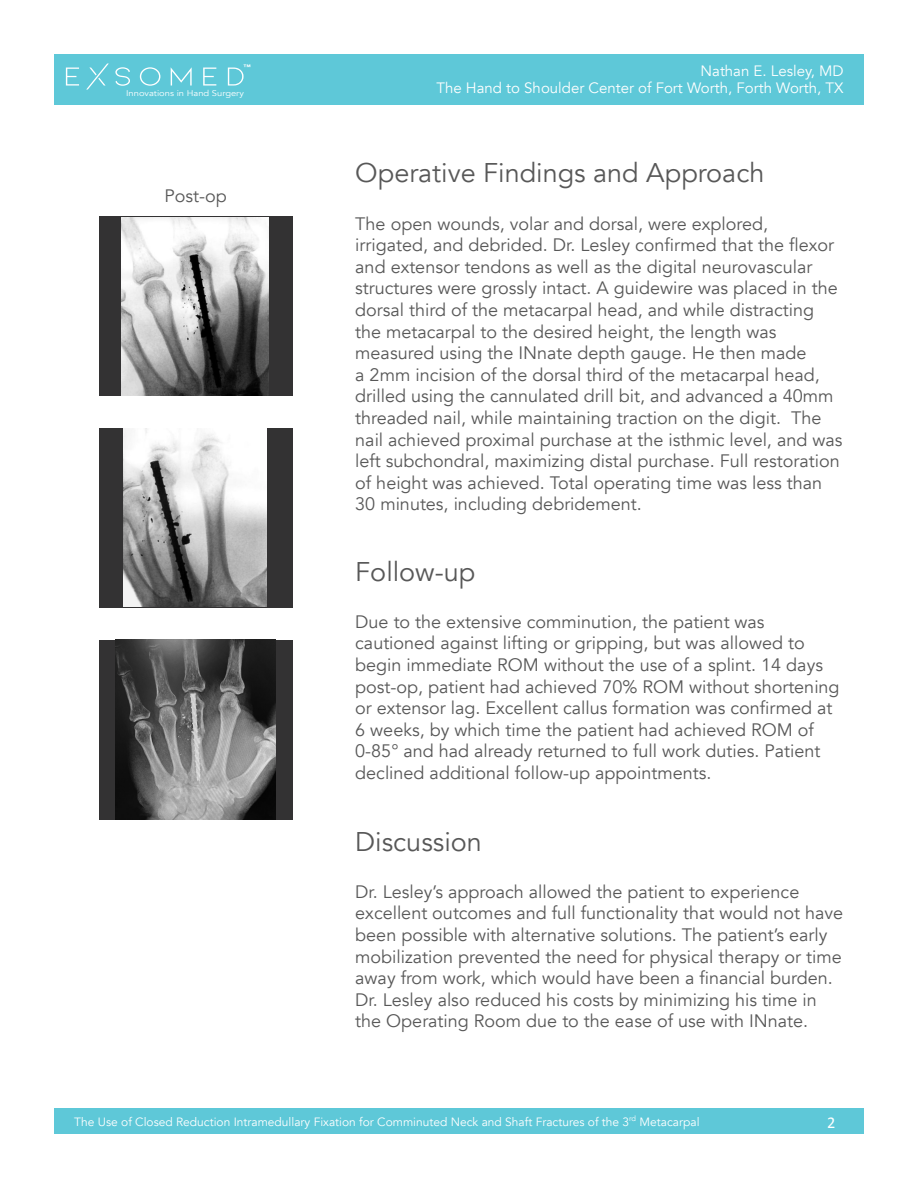
<style>
.page{position:relative;width:918px;height:1188px;background:#fff}
.page>*{position:absolute;margin:0;border:0;box-sizing:border-box;transform-origin:0 0}
.t1{font:27px "Avenir";color:#585858}
.t2{font:18px/21.6px "Avenir";color:#585858}
.Toc_heading{font:16.5px "Calibri";color:#fff}
.t3{font:15px "Avenir";color:#fff}
.t4{font:12px "Avenir";color:#fff}
.t5{font:8.25px "Avenir";color:#fff;scale:1.13 1}
.t6{font:800 6.45px "Avenir";color:#fff;scale:1.13 1}
</style>
<div class="page">
<div style="left:54px;top:54px;width:810px;height:51px;background:#5ec8d8"></div>
<div style="left:54px;top:1109px;width:810px;height:25px;background:#5ec8d8"></div>
<svg style="left:140px;top:67px;width:20px;height:19px"></svg>
<svg style="left:115px;top:67px;width:15px;height:19px"></svg>
<svg style="left:86px;top:64px;width:23px;height:26px"></svg>
<svg style="left:66px;top:68px;width:13px;height:18px"></svg>
<svg style="left:228px;top:68px;width:16px;height:18px"></svg>
<svg style="left:203px;top:68px;width:13px;height:18px"></svg>
<svg style="left:171px;top:67px;width:21px;height:19px"></svg>
<div style="left:99px;top:216px;width:193px;height:180px;background:#333233"></div>
<div style="left:99px;top:428px;width:193px;height:180px;background:#333233"></div>
<div style="left:99px;top:640px;width:193px;height:179px;background:#333233"></div>
<img style="left:122px;top:217px;width:146px;height:178px">
<img style="left:123px;top:429px;width:144px;height:178px">
<img style="left:115px;top:640px;width:161px;height:179px">
<p class="t6" style="left:244px;top:61px;width:8px">™</p>
<p class="t5" style="left:126px;top:89px;width:106px">Innovations in Hand Surgery</p>
<p class="t2" style="left:164px;top:185px;width:64px">Post-op</p>
<p class="t3" style="left:701px;top:62px;width:145px">Nathan E. Lesley, MD</p>
<p class="t3" style="left:437px;top:79px;width:409px">The Hand to Shoulder Center of Fort Worth, Forth Worth, TX</p>
<p class="t1" style="left:355px;top:157px;width:411px">Operative Findings and Approach</p>
<p class="t2" style="left:355px;top:213px;width:489px">The open wounds, volar and dorsal, were explored, irrigated, and debrided. Dr. Lesley confirmed that the flexor and extensor tendons as well as the digital neurovascular structures were grossly intact. A guidewire was placed in the dorsal third of the metacarpal head, and while distracting the metacarpal to the desired height, the length was measured using the INnate depth gauge. He then made<br>a 2mm incision of the dorsal third of the metacarpal head, drilled using the cannulated drill bit, and advanced a 40mm threaded nail, while maintaining traction on the digit. The nail achieved proximal purchase at the isthmic level, and was left subchondral, maximizing distal purchase. Full restoration of height was achieved. Total operating time was less than 30 minutes, including debridement.</p>
<p class="t1" style="left:355px;top:555px;width:121px">Follow-up</p>
<p class="t2" style="left:355px;top:611px;width:486px">Due to the extensive comminution, the patient was cautioned against lifting or gripping, but was allowed to begin immediate ROM without the use of a splint. 14 days post-op, patient had achieved 70% ROM without shortening or extensor lag. Excellent callus formation was confirmed at 6 weeks, by which time the patient had achieved ROM of 0-85° and had already returned to full work duties. Patient declined additional follow-up appointments.</p>
<p class="t1" style="left:355px;top:825px;width:128px">Discussion</p>
<p class="t2" style="left:355px;top:881px;width:489px">Dr. Lesley’s approach allowed the patient to experience excellent outcomes and full functionality that would not have been possible with alternative solutions. The patient’s early mobilization prevented the need for physical therapy or time away from work, which would have been a financial burden.<br>Dr. Lesley also reduced his costs by minimizing his time in the Operating Room due to the ease of use with INnate.</p>
<p class="t4" style="left:74px;top:1115px;width:627px">The Use of Closed Reduction Intramedullary Fixation for Comminuted Neck and Shaft Fractures of the 3<sup>rd</sup> Metacarpal</p>
<p class="Toc_heading" style="left:827px;top:1111px;width:10px">2</p>
</div>
